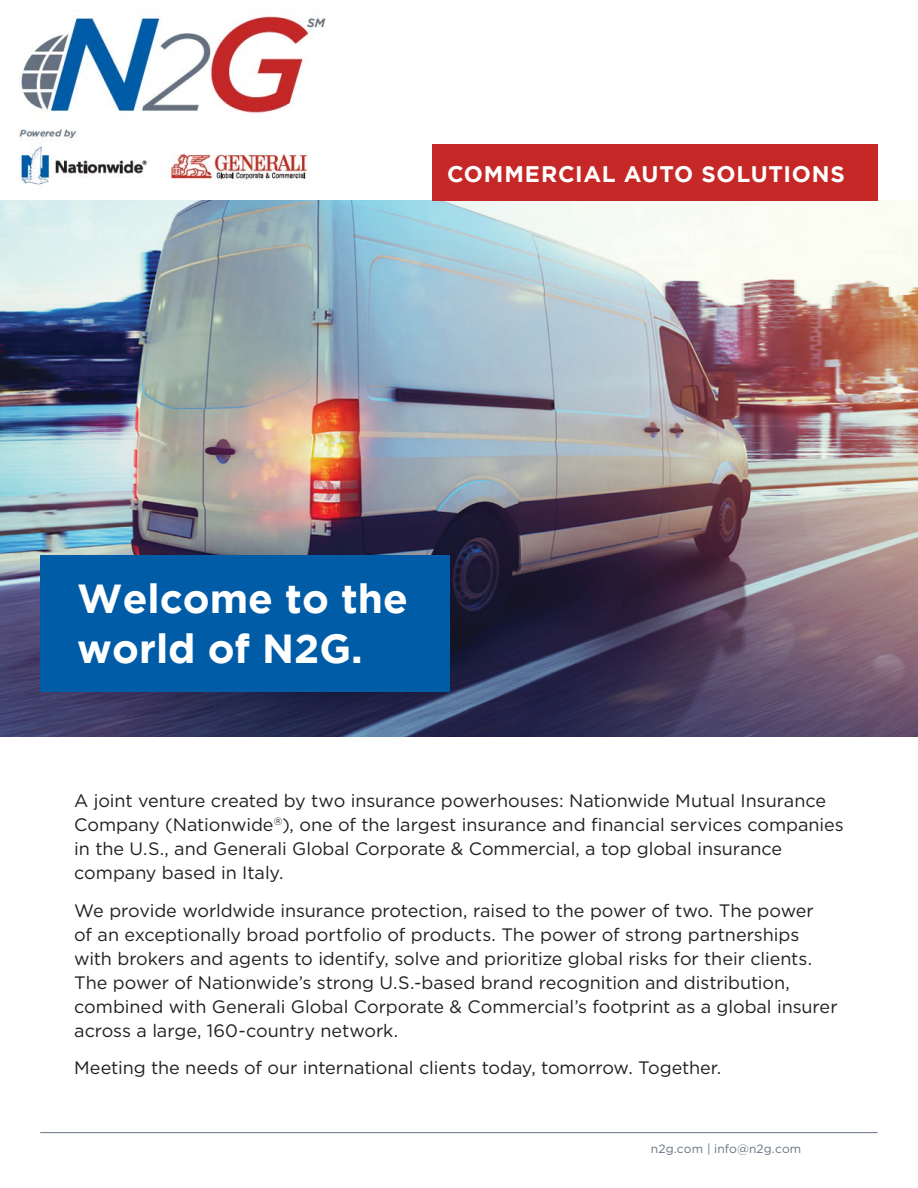
<style>
.page{position:relative;width:918px;height:1188px;background:#fff}
.page>*{position:absolute;margin:0;border:0;box-sizing:border-box;transform-origin:0 0}
.t1{font:700 40.5px/49.5px "Gotham";color:#fff}
.t2{font:700 22.5px "Gotham";letter-spacing:.03em;color:#fff}
.t3{font:18px/24px "Gotham";letter-spacing:-.005em;color:#231f20}
.t4{font:12px "Gotham";letter-spacing:.01em;color:#667181}
</style>
<div class="page">
<hr style="left:40px;top:1132px;width:838px;height:1px;background:#667181">
<img style="left:0;top:201px;width:918px;height:536px">
<div style="left:432px;top:145px;width:446px;height:56px;background:#c52827"></div>
<div style="left:40px;top:555px;width:410px;height:136px;background:#005ca7"></div>
<img style="left:18px;top:15px;width:308px;height:170px">
<p class="t2" style="left:447px;top:161px;width:399px">COMMERCIAL AUTO SOLUTIONS</p>
<p class="t1" style="left:77px;top:573px;width:332px">Welcome to the world of N2G.</p>
<p class="t3" style="left:74px;top:789px;width:771px">A joint venture created by two insurance powerhouses: Nationwide Mutual Insurance Company (Nationwide<sup>®</sup>), one of the largest insurance and financial services companies in the U.S., and Generali Global Corporate &amp; Commercial, a top global insurance company based in Italy.</p>
<p class="t3" style="left:74px;top:898px;width:765px">We provide worldwide insurance protection, raised to the power of two. The power<br>of an exceptionally broad portfolio of products. The power of strong partnerships with brokers and agents to identify, solve and prioritize global risks for their clients.<br>The power of Nationwide’s strong U.S.-based brand recognition and distribution, combined with Generali Global Corporate &amp; Commercial’s footprint as a global insurer across a large, 160-country network.</p>
<p class="t3" style="left:74px;top:1056px;width:649px">Meeting the needs of our international clients today, tomorrow. Together.</p>
<p class="t4" style="left:651px;top:1142px;width:152px">n2g.com | info@n2g.com</p>
</div>
